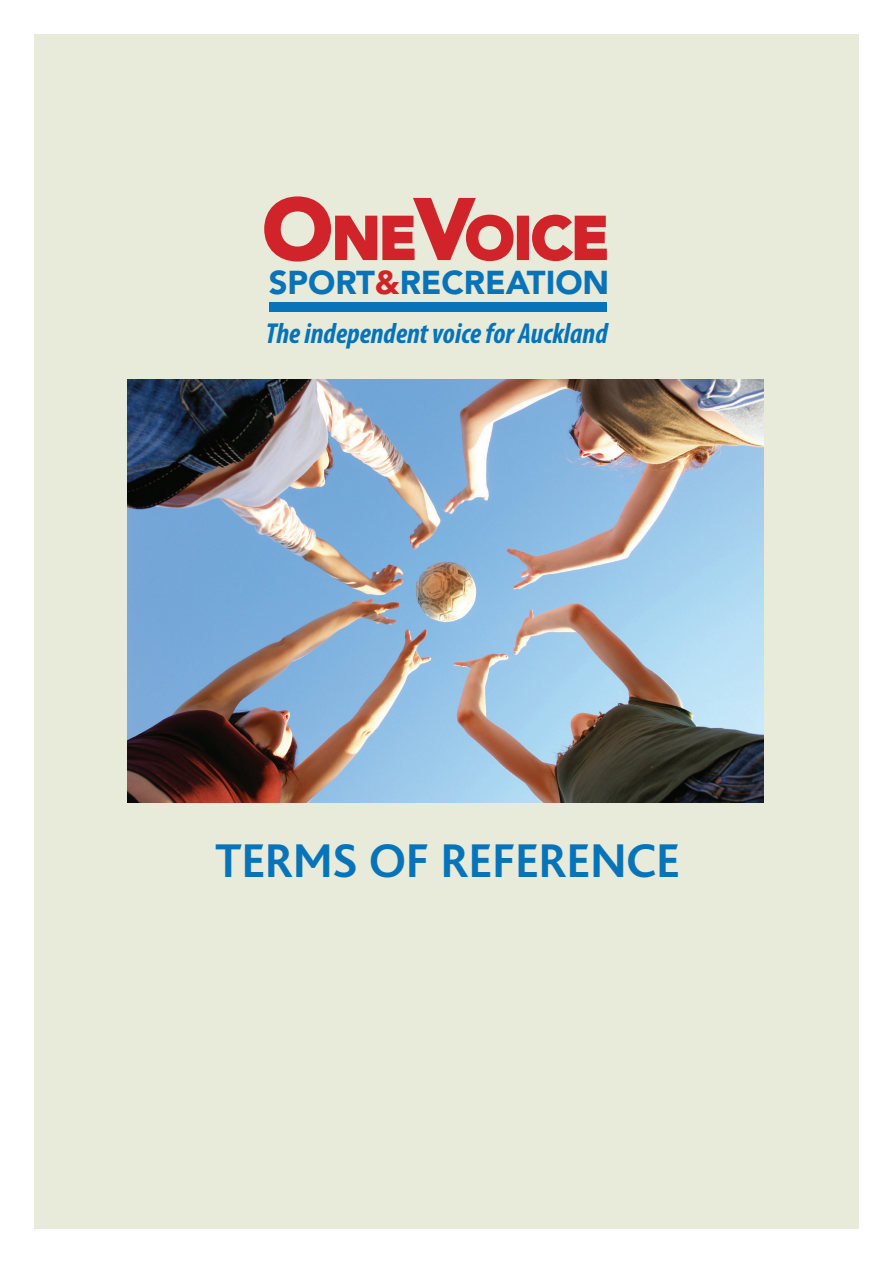
<style>
.page{position:relative;width:893px;height:1263px;background:#fff}
.page>*{position:absolute;margin:0;border:0;box-sizing:border-box;transform-origin:0 0}
.t1{font:900 58.5px "Avenir LT Std";color:#d1232a}
.Headings{font:49.5px "Auckland Council Bliss Bold";color:#0774ba}
.t2{font:900 32.85px "Avenir LT Std";color:#0873b8}
.t3{font:italic 700 condensed 28.95px "Myriad Pro";color:#0474ba}
.t4{font:13.65px "Auckland Council Bliss Bold";letter-spacing:.005em;color:#0873b8}
.s1{font-size:83.55px}
.s2{color:#d1232a}
</style>
<div class="page">
<div style="left:34px;top:34px;width:825px;height:1195px;background:#e9ebda"></div>
<img style="left:128px;top:379px;width:635px;height:424px">
<svg style="left:264px;top:196px;width:250px;height:66px"></svg>
<div style="left:517px;top:216px;width:12px;height:44px;border:3px solid #d1232a"></div>
<svg style="left:532px;top:214px;width:75px;height:48px"></svg>
<div style="left:269px;top:303px;width:338px;height:9px;background:#0873b8"></div>
<p class="t1" style="left:263px;top:203px;width:347px"><span class="s1">O</span>NE<span class="s1">V</span>OICE</p>
<p class="t2" style="left:269px;top:262px;width:342px">SPORT<span class="s2">&amp;</span>RECREATION</p>
<p class="t4" style="left:269px;top:319px;width:340px">AUCKLAND SPORT AND RECREATION REFERENCE GROUP</p>
<p class="t3" style="left:266px;top:315px;width:343px">The independent voice for Auckland</p>
<p class="Headings" style="left:215px;top:835px;width:466px">TERMS OF REFERENCE</p>
</div>
